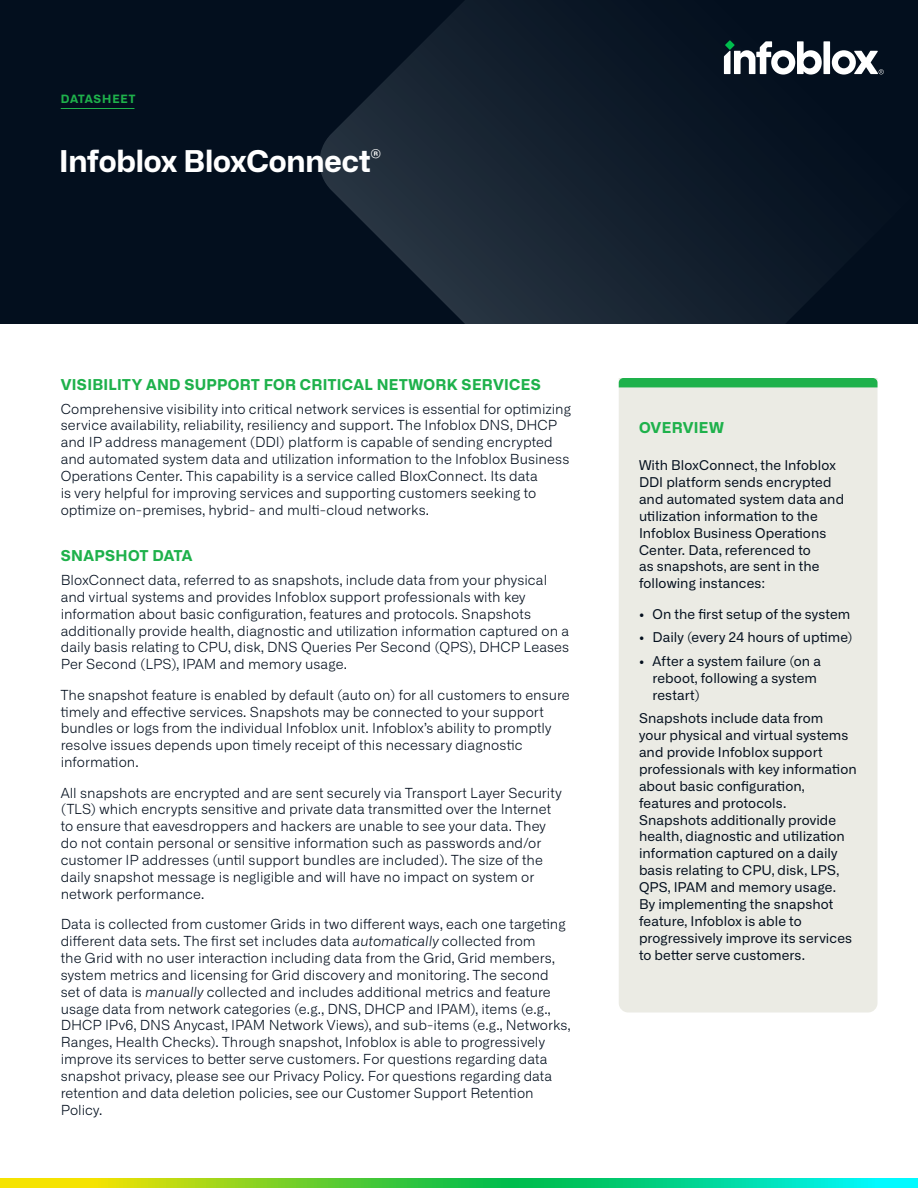
<style>
.page{position:relative;width:918px;height:1188px;background:#fff}
.page>*{position:absolute;margin:0;border:0;box-sizing:border-box;transform-origin:0 0}
.t1{font:700 30px "Alliance No.2";letter-spacing:-.005em;color:#fff}
.Heading_Level_1{font:700 15px "Alliance No.2";letter-spacing:.02em;color:#1eb14b}
.Side-bar_header{font:700 15px "Alliance No.2";letter-spacing:.02em;color:#1eb14b}
.body_text{font:300 13.8px/16.8px "Alliance No.1";letter-spacing:.005em;color:#030f1e}
.Side-bar_text{font:13.5px/16.8px "Alliance No.1";letter-spacing:.005em;color:#030f1e}
.t2{font:700 11.55px "Alliance No.2";letter-spacing:.065em;color:#1eb14b}
.s1{font-style:italic}
</style>
<div class="page">
<div style="left:0;top:0;width:918px;height:324px;background:#030f1e"></div>
<svg style="left:319px;top:0;width:564px;height:324px"></svg>
<div style="left:823px;top:41px;width:7px;height:33px;background:#fff"></div>
<svg style="left:832px;top:50px;width:52px;height:24px"></svg>
<svg style="left:724px;top:41px;width:98px;height:33px"></svg>
<hr style="left:61px;top:108px;width:73px;height:1px;background:#1eb14b">
<svg style="left:0;top:1179px;width:918px;height:9px;background:#4dd55b"></svg>
<div style="left:619px;top:387px;width:259px;height:625px;background:#ebebe4"></div>
<div style="left:619px;top:378px;width:259px;height:9px;background:#1eb14b"></div>
<p class="t2" style="left:61px;top:91px;width:76px">DATASHEET</p>
<p class="t1" style="left:59px;top:141px;width:324px">Infoblox BloxConnect<sup>®</sup></p>
<p class="Heading_Level_1" style="left:61px;top:375px;width:482px">VISIBILITY AND SUPPORT FOR CRITICAL NETWORK SERVICES</p>
<p class="body_text" style="left:61px;top:400px;width:512px">Comprehensive visibility into critical network services is essential for optimizing service availability, reliability, resiliency and support. The Infoblox DNS, DHCP and IP address management (DDI) platform is capable of sending encrypted and automated system data and utilization information to the Infoblox Business Operations Center. This capability is a service called BloxConnect. Its data<br>is very helpful for improving services and supporting customers seeking to optimize on-premises, hybrid- and multi-cloud networks.</p>
<p class="Heading_Level_1" style="left:61px;top:546px;width:133px">SNAPSHOT DATA</p>
<p class="body_text" style="left:61px;top:572px;width:510px">BloxConnect data, referred to as snapshots, include data from your physical and virtual systems and provides Infoblox support professionals with key information about basic configuration, features and protocols. Snapshots additionally provide health, diagnostic and utilization information captured on a daily basis relating to CPU, disk, DNS Queries Per Second (QPS), DHCP Leases Per Second (LPS), IPAM and memory usage.</p>
<p class="body_text" style="left:61px;top:686px;width:511px">The snapshot feature is enabled by default (auto on) for all customers to ensure timely and effective services. Snapshots may be connected to your support bundles or logs from the individual Infoblox unit. Infoblox’s ability to promptly resolve issues depends upon timely receipt of this necessary diagnostic information.</p>
<p class="body_text" style="left:61px;top:784px;width:503px">All snapshots are encrypted and are sent securely via Transport Layer Security (TLS) which encrypts sensitive and private data transmitted over the Internet to ensure that eavesdroppers and hackers are unable to see your data. They do not contain personal or sensitive information such as passwords and/or customer IP addresses (until support bundles are included). The size of the daily snapshot message is negligible and will have no impact on system or network performance.</p>
<p class="body_text" style="left:61px;top:916px;width:511px">Data is collected from customer Grids in two different ways, each one targeting different data sets. The first set includes data <span class="s1">automatically</span> collected from<br>the Grid with no user interaction including data from the Grid, Grid members, system metrics and licensing for Grid discovery and monitoring. The second set of data is <span class="s1">manually</span> collected and includes additional metrics and feature usage data from network categories (e.g., DNS, DHCP and IPAM), items (e.g., DHCP IPv6, DNS Anycast, IPAM Network Views), and sub-items (e.g., Networks, Ranges, Health Checks). Through snapshot, Infoblox is able to progressively improve its services to better serve customers. For questions regarding data snapshot privacy, please see our Privacy Policy. For questions regarding data retention and data deletion policies, see our Customer Support Retention Policy.</p>
<p class="Side-bar_header" style="left:639px;top:418px;width:86px">OVERVIEW</p>
<p class="Side-bar_text" style="left:639px;top:457px;width:207px">With BloxConnect, the Infoblox<br>DDI platform sends encrypted and automated system data and utilization information to the<br>Infoblox Business Operations<br>Center. Data, referenced to<br>as snapshots, are sent in the following instances:</p>
<p class="Side-bar_text" style="left:639px;top:605px;width:213px">• On the first setup of the system</p>
<p class="Side-bar_text" style="left:639px;top:629px;width:215px">• Daily (every 24 hours of uptime)</p>
<p class="Side-bar_text" style="left:652px;top:653px;width:170px;text-indent:-14px">• After a system failure (on a reboot, following a system restart)</p>
<p class="Side-bar_text" style="left:639px;top:710px;width:219px">Snapshots include data from<br>your physical and virtual systems and provide Infoblox support professionals with key information about basic configuration, features and protocols.<br>Snapshots additionally provide health, diagnostic and utilization information captured on a daily basis relating to CPU, disk, LPS,<br>QPS, IPAM and memory usage.<br>By implementing the snapshot feature, Infoblox is able to progressively improve its services to better serve customers.</p>
</div>
